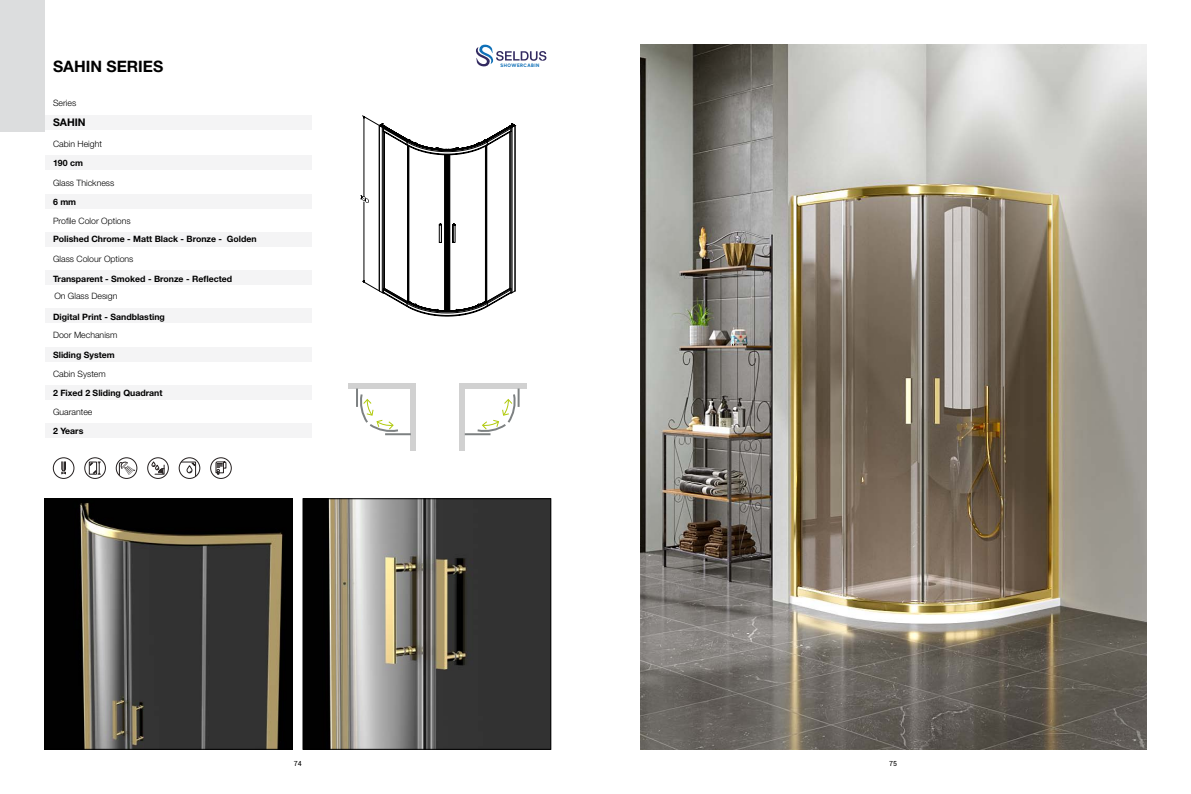
<style>
.page{position:relative;width:1191px;height:794px;background:#fff}
.page>*{position:absolute;margin:0;border:0;box-sizing:border-box;transform-origin:0 0}
.t1{font:700 15.75px "Helvetica Neue";color:#000}
.t2{font:700 10.5px "Helvetica Neue";color:#000}
.t3{font:700 8.75px "Helvetica Neue";color:#000}
.t4{font:300 8.75px "Helvetica Neue";color:#000}
.t5{font:7px "Roboto";color:#000}
.t6{font:700 4.9px "MADE Evolve Sans";letter-spacing:.1em;color:#0f70b8}
</style>
<div class="page">
<img style="left:46px;top:500px;width:245px;height:247px">
<div style="left:44px;top:498px;width:249px;height:251px;border:1px solid #000"></div>
<img style="left:305px;top:500px;width:244px;height:247px">
<div style="left:303px;top:498px;width:248px;height:251px;border:1px solid #000"></div>
<div style="left:0;top:0;width:45px;height:132px;background:#dcddde"></div>
<svg style="left:362px;top:116px;width:154px;height:200px"></svg>
<div style="left:348px;top:383px;width:68px;height:5px;background:#d1d1d1"></div>
<div style="left:410px;top:383px;width:6px;height:67px;background:#d1d1d1"></div>
<svg style="left:355px;top:388px;width:56px;height:48px"></svg>
<div style="left:459px;top:383px;width:68px;height:5px;background:#d1d1d1"></div>
<div style="left:459px;top:383px;width:6px;height:67px;background:#d1d1d1"></div>
<svg style="left:464px;top:388px;width:56px;height:48px"></svg>
<svg style="left:119px;top:461px;width:16px;height:17px"></svg>
<div style="left:116px;top:457px;width:21px;height:21px;border:1px solid #241f1f;border-radius:50%"></div>
<svg style="left:151px;top:461px;width:13px;height:13px"></svg>
<div style="left:147px;top:457px;width:22px;height:21px;border:1px solid #241f1f;border-radius:50%"></div>
<svg style="left:179px;top:461px;width:17px;height:17px"></svg>
<div style="left:179px;top:457px;width:21px;height:21px;border:1px solid #241f1f;border-radius:50%"></div>
<svg style="left:216px;top:462px;width:10px;height:12px"></svg>
<div style="left:210px;top:457px;width:21px;height:21px;border:1px solid #241f1f;border-radius:50%"></div>
<svg style="left:61px;top:461px;width:5px;height:13px"></svg>
<div style="left:53px;top:457px;width:21px;height:21px;border:1px solid #241f1f;border-radius:50%"></div>
<svg style="left:89px;top:462px;width:11px;height:13px"></svg>
<div style="left:85px;top:457px;width:21px;height:21px;border:1px solid #241f1f;border-radius:50%"></div>
<img style="left:640px;top:45px;width:506px;height:704px">
<div style="left:45px;top:115px;width:267px;height:14px;background:#f4f4f5"></div>
<div style="left:45px;top:156px;width:267px;height:14px;background:#f4f4f5"></div>
<div style="left:45px;top:194px;width:267px;height:14px;background:#f4f4f5"></div>
<div style="left:45px;top:347px;width:267px;height:14px;background:#f4f4f5"></div>
<div style="left:45px;top:385px;width:267px;height:14px;background:#f4f4f5"></div>
<div style="left:45px;top:424px;width:267px;height:14px;background:#f4f4f5"></div>
<div style="left:45px;top:232px;width:267px;height:14px;background:#f4f4f5"></div>
<div style="left:45px;top:271px;width:267px;height:14px;background:#f4f4f5"></div>
<div style="left:45px;top:309px;width:267px;height:14px;background:#f4f4f5"></div>
<svg style="left:476px;top:44px;width:70px;height:23px"></svg>
<h1 class="t1" style="left:53px;top:54px;width:112px">SAHIN SERIES</h1>
<p class="t4" style="left:53px;top:96px;width:25px">Series</p>
<p class="t4" style="left:53px;top:137px;width:50px">Cabin Height</p>
<p class="t4" style="left:53px;top:176px;width:63px">Glass Thickness</p>
<p class="t2" style="left:53px;top:114px;width:34px">SAHIN</p>
<p class="t3" style="left:53px;top:156px;width:31px">190 cm</p>
<p class="t3" style="left:53px;top:195px;width:25px">6 mm</p>
<p class="t4" style="left:53px;top:214px;width:79px">Profile Color Options</p>
<p class="t3" style="left:53px;top:232px;width:205px">Polished Chrome - Matt Black - Bronze - Golden</p>
<p class="t3" style="left:53px;top:272px;width:181px">Transparent - Smoked - Bronze - Reflected</p>
<p class="t3" style="left:53px;top:310px;width:113px">Digital Print - Sandblasting</p>
<p class="t4" style="left:53px;top:252px;width:82px">Glass Colour Options</p>
<p class="t4" style="left:54px;top:288px;width:65px">On Glass Desıgn</p>
<p class="t4" style="left:53px;top:328px;width:66px">Door Mechanism</p>
<p class="t3" style="left:53px;top:347px;width:63px">Sliding System</p>
<p class="t3" style="left:53px;top:386px;width:111px">2 Fixed 2 Sliding Quadrant</p>
<p class="t3" style="left:53px;top:424px;width:32px">2 Years</p>
<p class="t4" style="left:53px;top:366px;width:54px">Cabin System</p>
<p class="t4" style="left:53px;top:405px;width:41px">Guarantee</p>
<p class="t6" style="left:500px;top:62px;width:41px">SHOWERCABIN</p>
<p class="t5" style="left:294px;top:759px;width:9px">74</p>
<p class="t5" style="left:889px;top:759px;width:9px">75</p>
</div>
